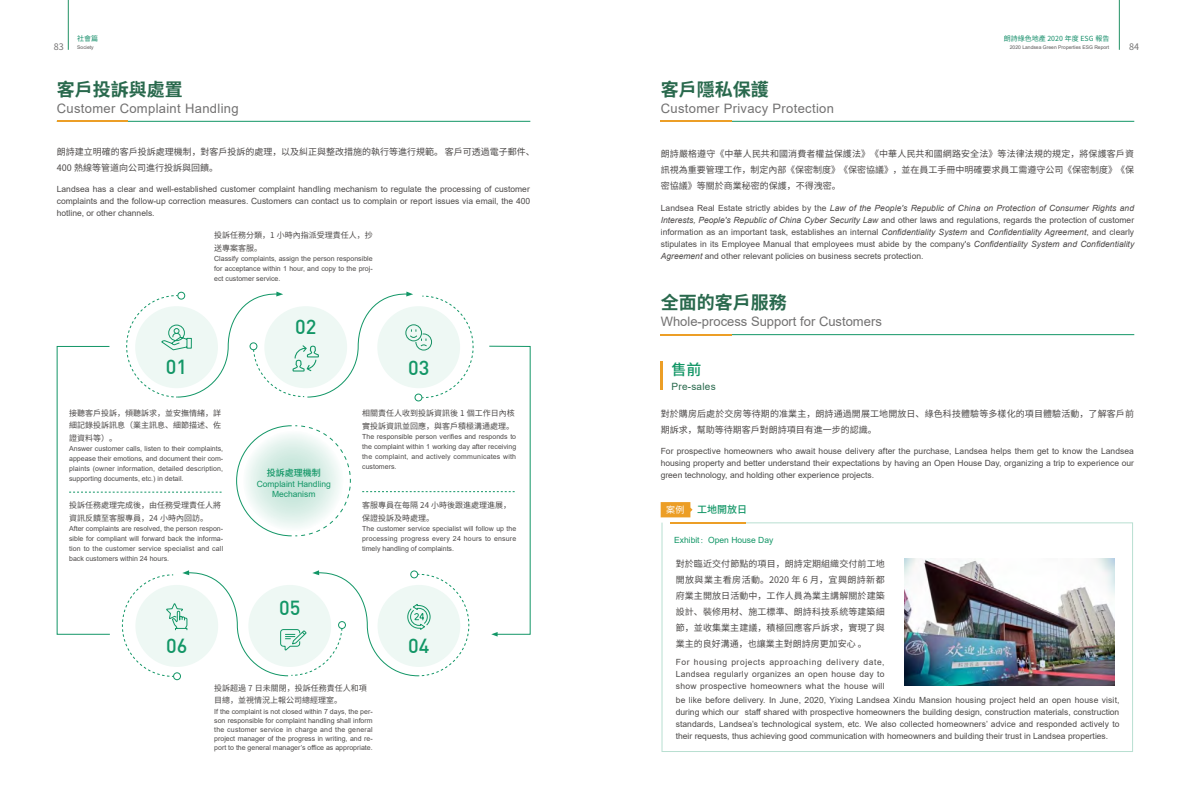
<style>
.page{position:relative;width:1191px;height:808px;background:#fff}
.page>*{position:absolute;margin:0;border:0;box-sizing:border-box;transform-origin:0 0}
.t1{font:500 20px "DIN";color:#129666}
.t2{font:700 18px "Source Han Sans CN";color:#29694d}
.t3{font:500 15px "Source Han Sans CN";color:#129666}
.t4{font:13px "Arial";letter-spacing:.025em;color:#727171}
.t5{font:13px "Arial";color:#727171}
.t6{font:10px "Arial";letter-spacing:.025em;color:#29694d}
.t7{font:500 10px "Source Han Sans CN";color:#129666}
.t8{font:9px/16px "Source Han Sans CN";color:#4c4948}
.t9{font:500 9px "Source Han Sans CN";color:#129666}
.t10{font:9px "Source Han Sans CN";color:#727171}
.t11{font:9px "Source Han Sans CN";color:#fff}
.t12{font:8.5px/12px "Arial";color:#4c4948;text-align:justify}
.t13{font:8.5px/10px "Arial";color:#129666;text-align:center}
.t14{font:8px/12.5px "Source Han Sans CN";color:#4c4948}
.t15{font:7px/10px "Arial";color:#4c4948;text-align:justify}
.t16{font:7px "Source Han Sans CN";color:#178f6b}
.t17{font:5px "Arial";color:#595757}
.s1{font-style:italic}
.s2{font-family:"Adobe Song Std";font-weight:300}
</style>
<div class="page">
<hr style="left:1119px;top:0;width:1px;height:50px;background:#219164">
<hr style="left:68px;top:0;width:1px;height:50px;background:#219164">
<hr style="left:660px;top:362px;width:3px;height:28px;background:#ec9e26">
<div style="left:173px;top:672px;width:8px;height:8px;border:1px solid #129666;border-radius:50%"></div>
<svg style="left:57px;top:292px;width:473px;height:385px"></svg>
<hr style="left:57px;top:121px;width:473px;height:1px;background:#129666">
<hr style="left:57px;top:120px;width:71px;height:2px;background:#ec9e26">
<hr style="left:660px;top:121px;width:474px;height:1px;background:#129666">
<hr style="left:660px;top:334px;width:474px;height:1px;background:#129666">
<hr style="left:660px;top:120px;width:72px;height:2px;background:#ec9e26">
<hr style="left:660px;top:334px;width:72px;height:1px;background:#ec9e26">
<img style="left:692px;top:522px;width:441px;height:230px">
<svg style="left:660px;top:502px;width:32px;height:250px"></svg>
<hr style="left:670px;top:522px;width:76px;height:2px;background:#ec9e26">
<p class="t16" style="left:1003px;top:34px;width:107px">朗詩綠色地產 2020 年度 ESG 報告</p>
<p class="t16" style="left:77px;top:34px;width:22px">社會篇</p>
<p class="t17" style="left:77px;top:44px;width:18px">Society</p>
<p class="t17" style="left:1009px;top:44px;width:101px">2020 Landsea Green Properties ESG Report</p>
<p class="t10" style="left:54px;top:41px;width:11px">83</p>
<p class="t10" style="left:1129px;top:41px;width:11px">84</p>
<h2 class="t2" style="left:57px;top:79px;width:127px">客戶投訴與處置</h2>
<h2 class="t2" style="left:661px;top:79px;width:109px">客戶隱私保護</h2>
<h3 class="t4" style="left:57px;top:100px;width:183px">Customer Complaint Handling</h3>
<h3 class="t4" style="left:661px;top:99px;width:175px">Customer Privacy Protection</h3>
<p class="t8" style="left:57px;top:144px;width:479px">朗詩建立明確的客戶投訴處理機制，對客戶投訴的處理，以及糾正與整改措施的執行等進行規範。 客戶可透過電子郵件、<br>400 熱線等管道向公司進行投訴與回饋。</p>
<p class="t12" style="left:57px;top:183px;width:475px">Landsea has a clear and well-established customer complaint handling mechanism to regulate the processing of customer complaints and the follow-up correction measures. Customers can contact us to complain or report issues via email, the 400 hotline, or other channels.</p>
<p class="t14" style="left:214px;top:229px;width:160px">投訴任務分類，1 小時內指派受理責任人，抄送專案客服。</p>
<p class="t15" style="left:214px;top:254px;width:160px">Classify complaints, assign the person responsible for acceptance within 1 hour, and copy to the proj&shy;ect customer service.</p>
<h1 class="t1" style="left:295px;top:314px;width:23px">02</h1>
<h1 class="t1" style="left:166px;top:354px;width:23px">01</h1>
<h1 class="t1" style="left:408px;top:355px;width:23px">03</h1>
<p class="t14" style="left:69px;top:407px;width:154px;line-height:12.2px;text-align:justify">接聽客戶投訴，傾聽訴求，並安撫情緒，詳細記錄投訴訊息（業主訊息、細節描述、佐證資料等）。</p>
<p class="t15" style="left:69px;top:444px;width:156px">Answer customer calls, listen to their complaints, appease their emotions, and document their com&shy;plaints (owner information, detailed description, supporting documents, etc.) in detail.</p>
<p class="t14" style="left:69px;top:499px;width:154px">投訴任務處理完成後，由任務受理責任人將資訊反饋至客服專員，24 小時內回訪。</p>
<p class="t15" style="left:69px;top:523px;width:156px">After complaints are resolved, the person respon&shy;sible for compliant will forward back the informa&shy;tion to the customer service specialist and call back customers within 24 hours.</p>
<p class="t9" style="left:267px;top:467px;width:55px">投訴處理機制</p>
<p class="t13" style="left:257px;top:479px;width:76px">Complaint Handling<br>Mechanism</p>
<h1 class="t1" style="left:279px;top:595px;width:23px">05</h1>
<p class="t14" style="left:362px;top:407px;width:154px">相關責任人收到投訴資訊後 1 個工作日內核實投訴資訊並回應，與客戶積極溝通處理。</p>
<p class="t15" style="left:362px;top:432px;width:156px">The responsible person verifies and responds to the complaint within 1 working day after receiving the complaint, and actively communicates with customers.</p>
<p class="t14" style="left:362px;top:499px;width:150px">客服專員在每隔 24 小時後跟進處理進展，保證投訴及時處理。</p>
<p class="t15" style="left:362px;top:523px;width:156px">The customer service specialist will follow up the processing progress every 24 hours to ensure timely handling of complaints.</p>
<h1 class="t1" style="left:166px;top:633px;width:23px">06</h1>
<h1 class="t1" style="left:408px;top:633px;width:23px">04</h1>
<p class="t14" style="left:214px;top:682px;width:154px">投訴超過 7 日未關閉，投訴任務責任人和項目總，並視情況上報公司總經理室。</p>
<p class="t15" style="left:214px;top:707px;width:160px;line-height:9px">If the complaint is not closed within 7 days, the per&shy;son responsible for complaint handling shall inform the customer service in charge and the general project manager of the progress in writing, and re&shy;port to the general manager’s office as appropriate.</p>
<p class="t8" style="left:661px;top:146px;width:475px;text-align:justify">朗詩嚴格遵守《中華人民共和國消費者權益保護法》《中華人民共和國網路安全法》等法律法規的規定，將保護客戶資訊視為重要管理工作，制定內部《保密制度》《保密協議》，並在員工手冊中明確要求員工需遵守公司《保密制度》《保密協議》等關於商業秘密的保護，不得洩密。</p>
<p class="t12" style="left:661px;top:201px;width:475px">Landsea Real Estate strictly abides by the <span class="s1">Law of the People's Republic of China on Protection of Consumer Rights and Interests, People's Republic of China Cyber Security Law</span> and other laws and regulations, regards the protection of customer information as an important task, establishes an internal <span class="s1">Confidentiality System</span> and <span class="s1">Confidentiality Agreement</span>, and clearly stipulates in its Employee Manual that employees must abide by the company's <span class="s1">Confidentiality System and Confidentiality Agreement</span> and other relevant policies on business secrets protection.</p>
<h2 class="t2" style="left:660px;top:292px;width:127px">全面的客戶服務</h2>
<h3 class="t5" style="left:660px;top:312px;width:223px">Whole-process Support for Customers</h3>
<h3 class="t3" style="left:671px;top:361px;width:31px">售前</h3>
<p class="t6" style="left:671px;top:380px;width:46px">Pre-sales</p>
<p class="t8" style="left:660px;top:405px;width:475px">對於購房后處於交房等待期的准業主，朗詩通過開展工地開放日、綠色科技體驗等多樣化的項目體驗活動，了解客戶前期訴求，幫助等待期客戶對朗詩項目有進一步的認識。</p>
<p class="t12" style="left:660px;top:444px;width:475px">For prospective homeowners who await house delivery after the purchase, Landsea helps them get to know the Landsea housing property and better understand their expectations by having an Open House Day, organizing a trip to experience our green technology, and holding other experience projects.</p>
<p class="t11" style="left:666px;top:505px;width:20px">案例</p>
<p class="t7" style="left:697px;top:504px;width:51px">工地開放日</p>
<p class="t13" style="left:674px;top:535px;width:101px">Exhibit<span class="s2">：</span>Open House Day</p>
<p class="t8" style="left:676px;top:556px;width:210px;text-align:justify">對於臨近交付節點的項目，朗詩定期組織交付前工地開放與業主看房活動。2020 年 6 月，宜興朗詩新都府業主開放日活動中，工作人員為業主講解關於建築設計、裝修用材、施工標準、朗詩科技系統等建築細節，並收集業主建議，積極回應客戶訴求，實現了與業主的良好溝通，也讓業主對朗詩房更加安心 。</p>
<p class="t12" style="left:676px;top:656px;width:210px">For housing projects approaching delivery date, Landsea regularly organizes an open house day to show prospective homeowners what the house will</p>
<p class="t12" style="left:676px;top:693px;width:445px">be like before delivery. In June, 2020, Yixing Landsea Xindu Mansion housing project held an open house visit, during which our staff shared with prospective homeowners the building design, construction materials, construction standards, Landsea’s technological system, etc. We also collected homeowners’ advice and responded actively to their requests, thus achieving good communication with homeowners and building their trust in Landsea properties.</p>
</div>
